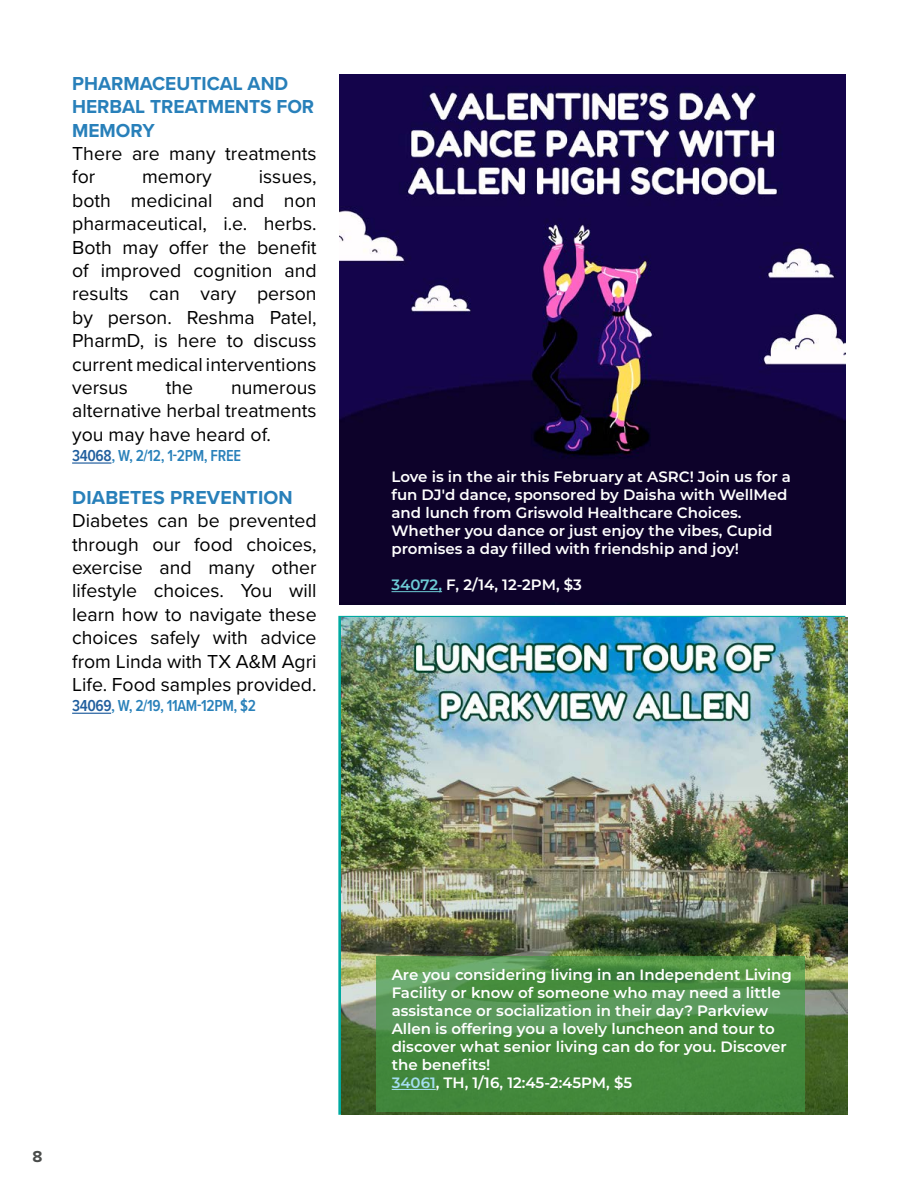
<style>
.page{position:relative;width:918px;height:1188px;background:#fff}
.page>*{position:absolute;margin:0;border:0;box-sizing:border-box;transform-origin:0 0}
.t1{font:19.5px/23.4px "Proxima Nova";color:#000;text-align:justify}
.t2{font:700 19.5px/23.4px "Proxima Nova";color:#2880ba}
.t3{font:600 16.5px "Proxima Nova Cond";letter-spacing:-.02em;color:#2981ba}
.t4{font:700 16.5px "Proxima Nova";color:#4a4c4b}
.t5{font:600 15px/18px "Montserrat";color:#fff}
.s1{color:#215e9e}
.s2{color:#6dcbd5}
.s3{color:#a4ddef}
</style>
<div class="page">
<img style="left:339px;top:74px;width:507px;height:531px">
<hr style="left:72px;top:462px;width:39px;height:2px;background:#215e9e">
<hr style="left:72px;top:713px;width:39px;height:1px;background:#215e9e">
<hr style="left:392px;top:591px;width:50px;height:1px;background:#6dcbd5">
<img style="left:341px;top:618px;width:507px;height:497px">
<svg style="left:376px;top:956px;width:429px;height:156px;background:#4b8e45"></svg>
<hr style="left:392px;top:1089px;width:44px;height:1px;background:#a4ddef">
<h1 class="t2" style="left:72px;top:71px;width:244px">PHARMACEUTICAL AND<br>HERBAL TREATMENTS FOR<br>MEMORY</h1>
<h1 class="t1" style="left:72px;top:141px;width:246px">There are many treatments for</h1>
<h1 class="t1" style="left:72px;top:164px;width:246px;text-indent:187px">issues, both medicinal and non pharmaceutical, i.e. herbs.<br>Both may offer the benefit of improved cognition and results can vary person by person. Reshma Patel, PharmD, is here to discuss current medical interventions versus</h1>
<h1 class="t1" style="left:142px;top:164px;width:71px">memory</h1>
<h1 class="t1" style="left:166px;top:375px;width:29px">the</h1>
<h1 class="t1" style="left:72px;top:375px;width:246px;text-indent:159px">numerous alternative herbal treatments you may have heard of.</h1>
<p class="t3" style="left:72px;top:443px;width:170px"><span class="s1">34068</span>, W, 2/12, 1-2PM, FREE</p>
<h1 class="t2" style="left:72px;top:485px;width:222px">DIABETES PREVENTION</h1>
<h1 class="t1" style="left:72px;top:508px;width:246px">Diabetes can be prevented through our food choices, exercise and many other lifestyle choices. You will learn how to navigate these choices safely with advice from Linda with TX A&amp;M Agri Life. Food samples provided.</h1>
<p class="t3" style="left:72px;top:693px;width:185px"><span class="s1">34069</span>, W, 2/19, 11AM-12PM, $2</p>
<p class="t5" style="left:392px;top:467px;width:401px">Love is in the air this February at ASRC! Join us for a fun DJ'd dance, sponsored by Daisha with WellMed and lunch from Griswold Healthcare Choices.<br>Whether you dance or just enjoy the vibes, Cupid promises a day filled with friendship and joy!</p>
<p class="t5" style="left:392px;top:575px;width:192px"><span class="s2">34072,</span> F, 2/14, 12-2PM, $3</p>
<p class="t4" style="left:33px;top:1145px;width:11px">8</p>
<p class="t5" style="left:392px;top:965px;width:402px">Are you considering living in an Independent Living Facility or know of someone who may need a little assistance or socialization in their day? Parkview Allen is offering you a lovely luncheon and tour to discover what senior living can do for you. Discover the benefits!<br><span class="s3">34061</span>, TH, 1/16, 12:45-2:45PM, $5</p>
</div>
